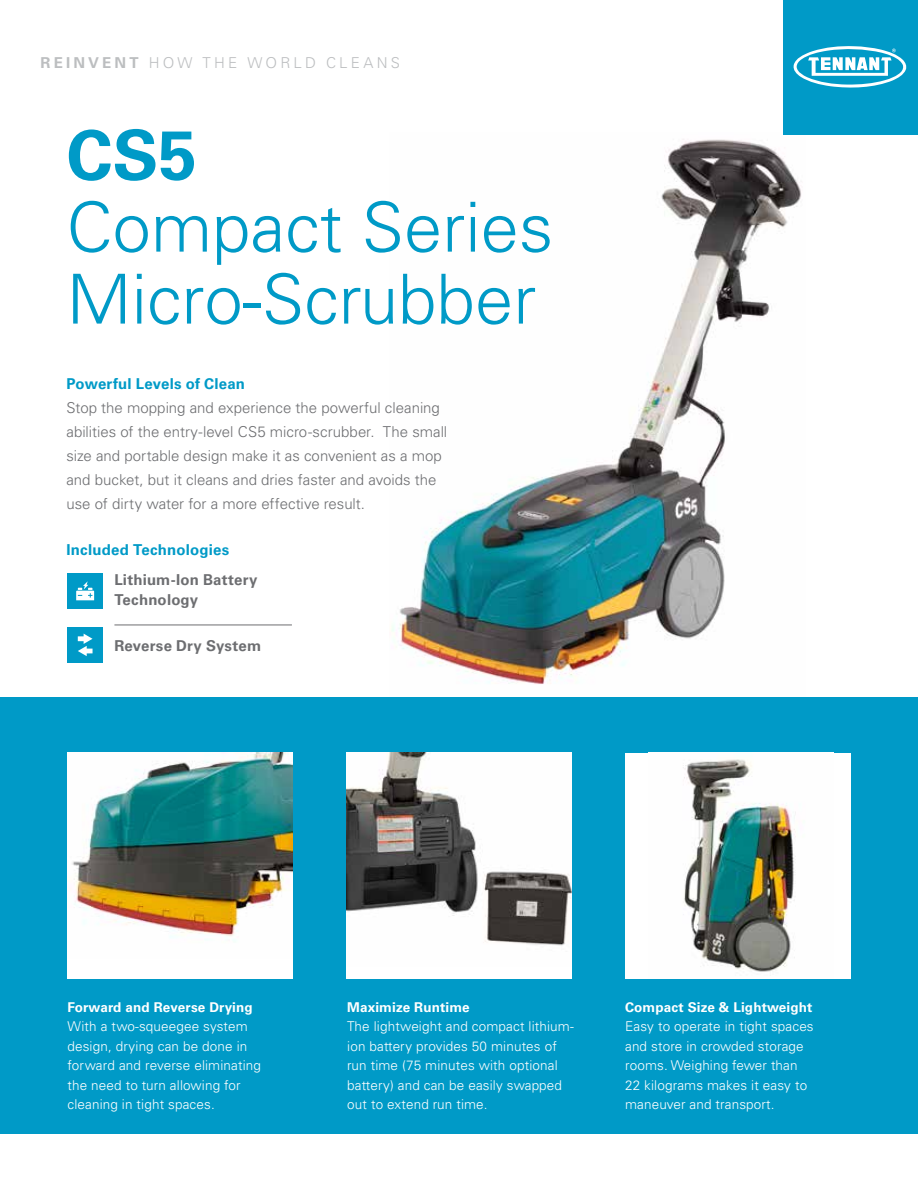
<style>
.page{position:relative;width:918px;height:1188px;background:#fff}
.page>*{position:absolute;margin:0;border:0;box-sizing:border-box;transform-origin:0 0}
.t1{font:300 69px/72px "Univers LT Std";color:#009ac7}
.t2{font:700 69px "Univers LT Std";color:#009ac7}
.t3{font:300 15px/24px "Univers LT Std";color:#6d6e71}
.t4{font:700 15px/19.5px "Univers LT Std";letter-spacing:.01em;color:#6d6e71}
.t5{font:700 15px "Univers LT Std";letter-spacing:.015em;color:#009ac7}
.t6{font:300 15px "Univers LT Std";letter-spacing:.21em;color:#bcbec0}
.t7{font:300 13.5px/19.5px "Univers LT Std";letter-spacing:.01em;color:#fff}
.t8{font:700 13.5px "Univers LT Std";letter-spacing:.01em;color:#fff}
.s1{font-weight:700}
</style>
<div class="page">
<img style="left:389px;top:139px;width:417px;height:559px">
<div style="left:0;top:698px;width:918px;height:436px;background:#009ac7"></div>
<div style="left:68px;top:753px;width:225px;height:225px;background:#fff"></div>
<img style="left:72px;top:753px;width:221px;height:188px">
<div style="left:346px;top:753px;width:226px;height:225px;background:#fff"></div>
<img style="left:346px;top:753px;width:226px;height:193px">
<div style="left:625px;top:753px;width:225px;height:225px;background:#fff"></div>
<img style="left:683px;top:759px;width:113px;height:213px">
<div style="left:783px;top:0;width:135px;height:135px;background:#009ac7"></div>
<svg style="left:793px;top:46px;width:114px;height:42px"></svg>
<hr style="left:114px;top:625px;width:178px;height:1px;background:#6d6e71">
<div style="left:68px;top:573px;width:35px;height:35px;background:#009ac7"></div>
<svg style="left:76px;top:581px;width:18px;height:19px"></svg>
<div style="left:68px;top:627px;width:35px;height:36px;background:#009ac7"></div>
<svg style="left:78px;top:634px;width:15px;height:22px"></svg>
<p class="t6" style="left:40px;top:53px;width:361px"><span class="s1">REINVENT</span> HOW THE WORLD CLEANS</p>
<h1 class="t2" style="left:66px;top:115px;width:132px">CS5</h1>
<h1 class="t1" style="left:66px;top:191px;width:488px">Compact Series<br>Micro-Scrubber</h1>
<p class="t5" style="left:66px;top:375px;width:180px">Powerful Levels of Clean</p>
<p class="t3" style="left:66px;top:395px;width:382px">Stop the mopping and experience the powerful cleaning abilities of the entry-level CS5 micro-scrubber. The small size and portable design make it as convenient as a mop and bucket, but it cleans and dries faster and avoids the use of dirty water for a more effective result.</p>
<p class="t5" style="left:66px;top:541px;width:164px">Included Technologies</p>
<p class="t4" style="left:114px;top:570px;width:145px">Lithium-Ion Battery<br>Technology</p>
<p class="t4" style="left:114px;top:636px;width:148px">Reverse Dry System</p>
<p class="t8" style="left:67px;top:999px;width:187px">Forward and Reverse Drying</p>
<p class="t7" style="left:67px;top:1017px;width:195px">With a two-squeegee system design, drying can be done in forward and reverse eliminating the need to turn allowing for cleaning in tight spaces.</p>
<p class="t8" style="left:347px;top:999px;width:124px">Maximize Runtime</p>
<p class="t7" style="left:347px;top:1017px;width:228px">The lightweight and compact lithium&shy;ion battery provides 50 minutes of run time (75 minutes with optional battery) and can be easily swapped out to extend run time.</p>
<p class="t8" style="left:625px;top:999px;width:189px">Compact Size &amp; Lightweight</p>
<p class="t7" style="left:625px;top:1017px;width:190px">Easy to operate in tight spaces and store in crowded storage rooms. Weighing fewer than<br>22 kilograms makes it easy to maneuver and transport.</p>
</div>
